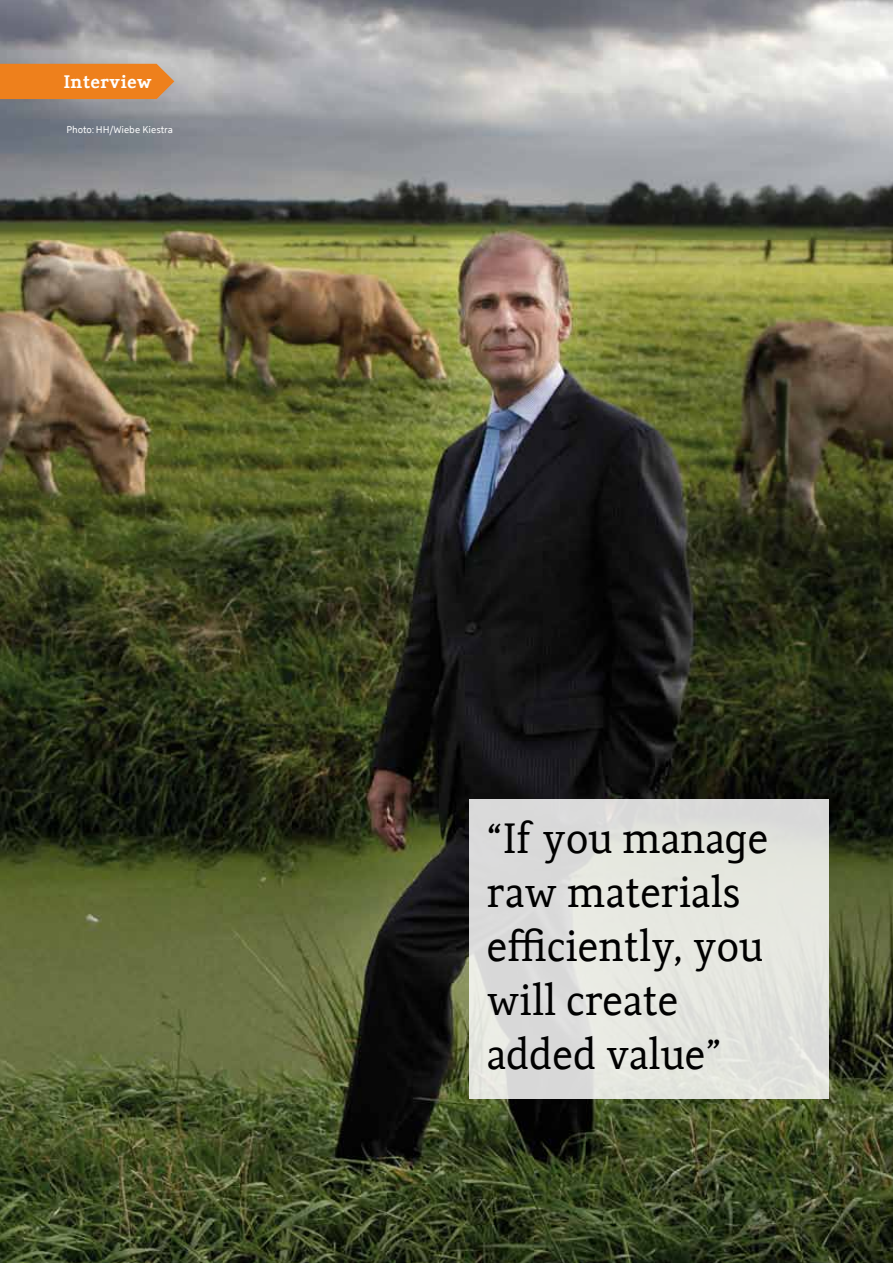
<style>
.page{position:relative;width:893px;height:1263px;background:#fff}
.page>*{position:absolute;margin:0;border:0;box-sizing:border-box;transform-origin:0 0}
.t1{font:42px/54px "Holland Serif";letter-spacing:-.01em;color:#000}
.t2{font:700 18px "Holland Serif";color:#fff}
.t3{font:9.75px "Holland Sans";letter-spacing:-.01em;color:#fff}
</style>
<div class="page">
<img style="left:0;top:0;width:893px;height:1263px">
<div style="left:0;top:64px;width:174px;height:35px;background:#ee801c"></div>
<div style="left:469px;top:799px;width:359px;height:299px;background:#e2e4dd"></div>
<p class="t2" style="left:64px;top:66px;width:90px">Interview</p>
<p class="t3" style="left:66px;top:122px;width:108px">Photo: HH/Wiebe Kiestra</p>
<p class="t1" style="left:487px;top:807px;width:283px">“If you manage raw materials efficiently, you will create added value”</p>
</div>
